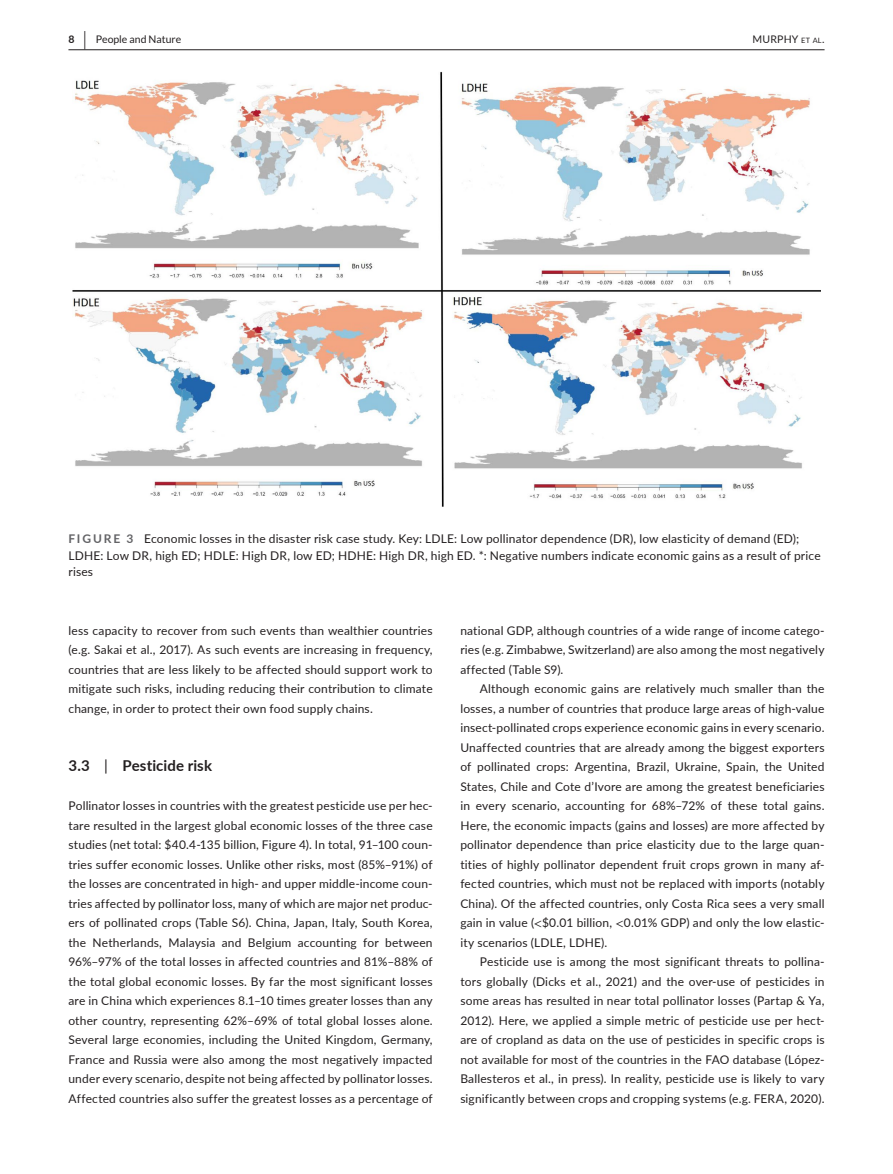
<style>
.page{position:relative;width:893px;height:1174px;background:#fff}
.page>*{position:absolute;margin:0;border:0;box-sizing:border-box;transform-origin:0 0}
.t1{font:700 15px "Lato";letter-spacing:.005em;color:#231f20}
.t2{font:12px/19.5px "Lato";letter-spacing:.015em;color:#231f20;text-align:justify}
.t3{font:10.5px "Lato";color:#231f20}
.t4{font:10.5px "Lato";letter-spacing:.02em;color:#231f20}
.t5{font:700 10.5px "Lato";color:#231f20}
.s1{font-size:19.5px}
.s2{font-size:7.35px}
.s3{font-weight:700;color:#636366}
.s4{font-weight:400}
.s5{font-family:"STIX"}
</style>
<div class="page">
<hr style="left:68px;top:49px;width:756px;height:1px;background:#231f20">
<img style="left:72px;top:71px;width:749px;height:436px">
<p class="t5" style="left:68px;top:31px;width:19px">8 <span class="s1">|</span></p>
<p class="t3" style="left:96px;top:33px;width:87px">People and Nature</p>
<p class="t4" style="left:753px;top:31px;width:73px">MURPHY <span class="s2">et al</span>.</p>
<p class="t2" style="left:68px;top:530px;width:754px;line-height:16.5px;text-align:left"><span class="s3">FIGURE 3</span> Economic losses in the disaster risk case study. Key: LDLE: Low pollinator dependence (DR), low elasticity of demand (ED);<br>LDHE: Low DR, high ED; HDLE: High DR, low ED; HDHE: High DR, high ED. *: Negative numbers indicate economic gains as a result of price rises</p>
<p class="t2" style="left:68px;top:620px;width:366px">less capacity to recover from such events than wealthier countries (e.g. Sakai et al., 2017). As such events are increasing in frequency, countries that are less likely to be affected should support work to mitigate such risks, including reducing their contribution to climate change, in order to protect their own food supply chains.</p>
<p class="t1" style="left:68px;top:755px;width:145px">3.3 <span class="s4">|</span> Pesticide risk</p>
<p class="t2" style="left:68px;top:795px;width:366px">Pollinator losses in countries with the greatest pesticide use per hec&shy;tare resulted in the largest global economic losses of the three case studies (net total: $40.4-135 billion, Figure 4). In total, 91–100 coun&shy;tries suffer economic losses. Unlike other risks, most (85%–91%) of the losses are concentrated in high- and upper middle-income coun&shy;tries affected by pollinator loss, many of which are major net produc&shy;ers of pollinated crops (Table S6). China, Japan, Italy, South Korea, the Netherlands, Malaysia and Belgium accounting for between 96%–97% of the total losses in affected countries and 81%–88% of the total global economic losses. By far the most significant losses are in China which experiences 8.1–10 times greater losses than any other country, representing 62%–69% of total global losses alone.<br>Several large economies, including the United Kingdom, Germany, France and Russia were also among the most negatively impacted under every scenario, despite not being affected by pollinator losses.<br>Affected countries also suffer the greatest losses as a percentage of</p>
<p class="t2" style="left:460px;top:620px;width:366px">national GDP, although countries of a wide range of income catego&shy;ries (e.g. Zimbabwe, Switzerland) are also among the most negatively affected (Table S9).</p>
<p class="t2" style="left:460px;top:678px;width:366px;text-indent:20px">Although economic gains are relatively much smaller than the losses, a number of countries that produce large areas of high-value insect-pollinated crops experience economic gains in every scenario.<br>Unaffected countries that are already among the biggest exporters of pollinated crops: Argentina, Brazil, Ukraine, Spain, the United States, Chile and Cote d’Ivore are among the greatest beneficiaries in every scenario, accounting for 68%–72% of these total gains.<br>Here, the economic impacts (gains and losses) are more affected by pollinator dependence than price elasticity due to the large quan&shy;tities of highly pollinator dependent fruit crops grown in many af&shy;fected countries, which must not be replaced with imports (notably China). Of the affected countries, only Costa Rica sees a very small gain in value (<span class="s5">&lt;</span>$0.01 billion, <span class="s5">&lt;</span>0.01% GDP) and only the low elastic&shy;ity scenarios (LDLE, LDHE).</p>
<p class="t2" style="left:460px;top:951px;width:366px;text-indent:20px">Pesticide use is among the most significant threats to pollina&shy;tors globally (Dicks et al., 2021) and the over-use of pesticides in some areas has resulted in near total pollinator losses (Partap &amp; Ya, 2012). Here, we applied a simple metric of pesticide use per hect&shy;are of cropland as data on the use of pesticides in specific crops is not available for most of the countries in the FAO database (López-Ballesteros et al., in press). In reality, pesticide use is likely to vary significantly between crops and cropping systems (e.g. FERA, 2020).</p>
</div>
